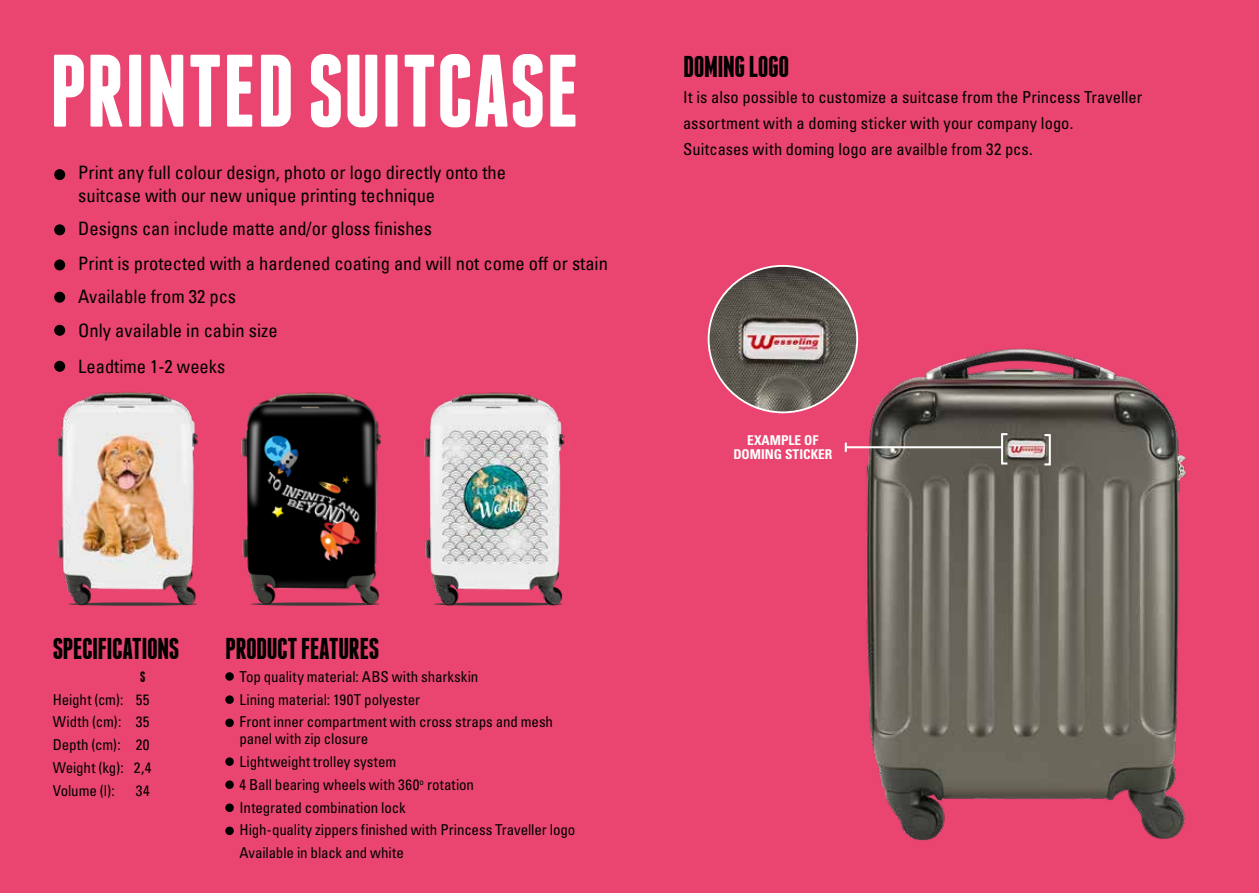
<style>
.page{position:relative;width:1259px;height:893px;background:#e94570}
.page>*{position:absolute;margin:0;border:0;box-sizing:border-box;transform-origin:0 0}
.t1{font:700 30px "Franchise";letter-spacing:-.02em;color:#000}
.t2{font:condensed 18.45px/22.2px "Univers LT";color:#000}
.t3{font:condensed 16.5px/26.2px "Univers LT Std";letter-spacing:.005em;color:#000}
.t4{font:condensed 15px/22.8px "Univers LT Std";letter-spacing:-.005em;color:#000}
.t5{font:700 15px "Franchise";color:#000}
.t6{font:700 condensed 13.5px/14.4px "Univers LT Std";color:#fff;text-align:center}
</style>
<div class="page">
<img style="left:57px;top:391px;width:141px;height:215px">
<img style="left:844px;top:338px;width:343px;height:503px">
<img style="left:710px;top:266px;width:147px;height:146px">
<hr style="left:846px;top:446px;width:156px;height:2px;background:#fefefe">
<svg style="left:845px;top:443px;width:2px;height:9px"></svg>
<div style="left:1001px;top:433px;width:7px;height:31px;border:2px solid #fefefe"></div>
<div style="left:1043px;top:434px;width:7px;height:31px;border:2px solid #fefefe"></div>
<div style="left:54px;top:169px;width:11px;height:11px;background:#000;border-radius:50%"></div>
<div style="left:54px;top:292px;width:11px;height:11px;background:#000;border-radius:50%"></div>
<div style="left:54px;top:259px;width:11px;height:11px;background:#000;border-radius:50%"></div>
<div style="left:54px;top:224px;width:11px;height:11px;background:#000;border-radius:50%"></div>
<div style="left:54px;top:325px;width:11px;height:11px;background:#000;border-radius:50%"></div>
<div style="left:54px;top:361px;width:11px;height:11px;background:#000;border-radius:50%"></div>
<div style="left:225px;top:672px;width:9px;height:9px;background:#000;border-radius:50%"></div>
<div style="left:225px;top:695px;width:9px;height:9px;background:#000;border-radius:50%"></div>
<div style="left:225px;top:719px;width:9px;height:8px;background:#000;border-radius:50%"></div>
<div style="left:225px;top:757px;width:9px;height:9px;background:#000;border-radius:50%"></div>
<div style="left:225px;top:780px;width:9px;height:9px;background:#000;border-radius:50%"></div>
<div style="left:225px;top:803px;width:9px;height:9px;background:#000;border-radius:50%"></div>
<div style="left:225px;top:827px;width:9px;height:8px;background:#000;border-radius:50%"></div>
<img style="left:241px;top:392px;width:140px;height:214px">
<svg style="left:54px;top:54px;width:521px;height:73px"></svg>
<img style="left:424px;top:392px;width:145px;height:214px">
<p class="t2" style="left:78px;top:161px;width:429px">Print any full colour design, photo or logo directly onto the suitcase with our new unique printing technique</p>
<p class="t2" style="left:78px;top:217px;width:355px">Designs can include matte and/or gloss finishes</p>
<p class="t2" style="left:78px;top:252px;width:531px">Print is protected with a hardened coating and will not come off or stain</p>
<p class="t2" style="left:78px;top:285px;width:159px">Available from 32 pcs</p>
<p class="t2" style="left:78px;top:312px;width:201px;line-height:36px">Only available in cabin size<br>Leadtime 1-2 weeks</p>
<h1 class="t1" style="left:53px;top:634px;width:128px">SPECIFICATIONS</h1>
<p class="t5" style="left:140px;top:669px;width:7px">S</p>
<p class="t4" style="left:53px;top:688px;width:100px">Height (cm): 55<br>Width (cm): 35<br>Depth (cm): 20<br>Weight (kg): 2,4<br>Volume (l):</p>
<p class="t4" style="left:136px;top:779px;width:15px">34</p>
<h1 class="t1" style="left:225px;top:634px;width:155px">PRODUCT FEATURES</h1>
<p class="t4" style="left:240px;top:665px;width:315px">Top quality material: ABS with sharkskin<br>Lining material: 190T polyester<br>Front inner compartment with cross straps and mesh</p>
<p class="t4" style="left:240px;top:727px;width:337px">panel with zip closure<br>Lightweight trolley system<br>4 Ball bearing wheels with 360<sup>o</sup> rotation<br>Integrated combination lock<br>High-quality zippers finished with Princess Traveller logo Available in black and white</p>
<h1 class="t1" style="left:683px;top:52px;width:108px">DOMING LOGO</h1>
<p class="t3" style="left:683px;top:83px;width:460px">It is also possible to customize a suitcase from the Princess Traveller assortment with a doming sticker with your company logo.<br>Suitcases with doming logo are availble from 32 pcs.</p>
<p class="t6" style="left:733px;top:433px;width:101px">EXAMPLE OF<br>DOMING STICKER</p>
</div>
